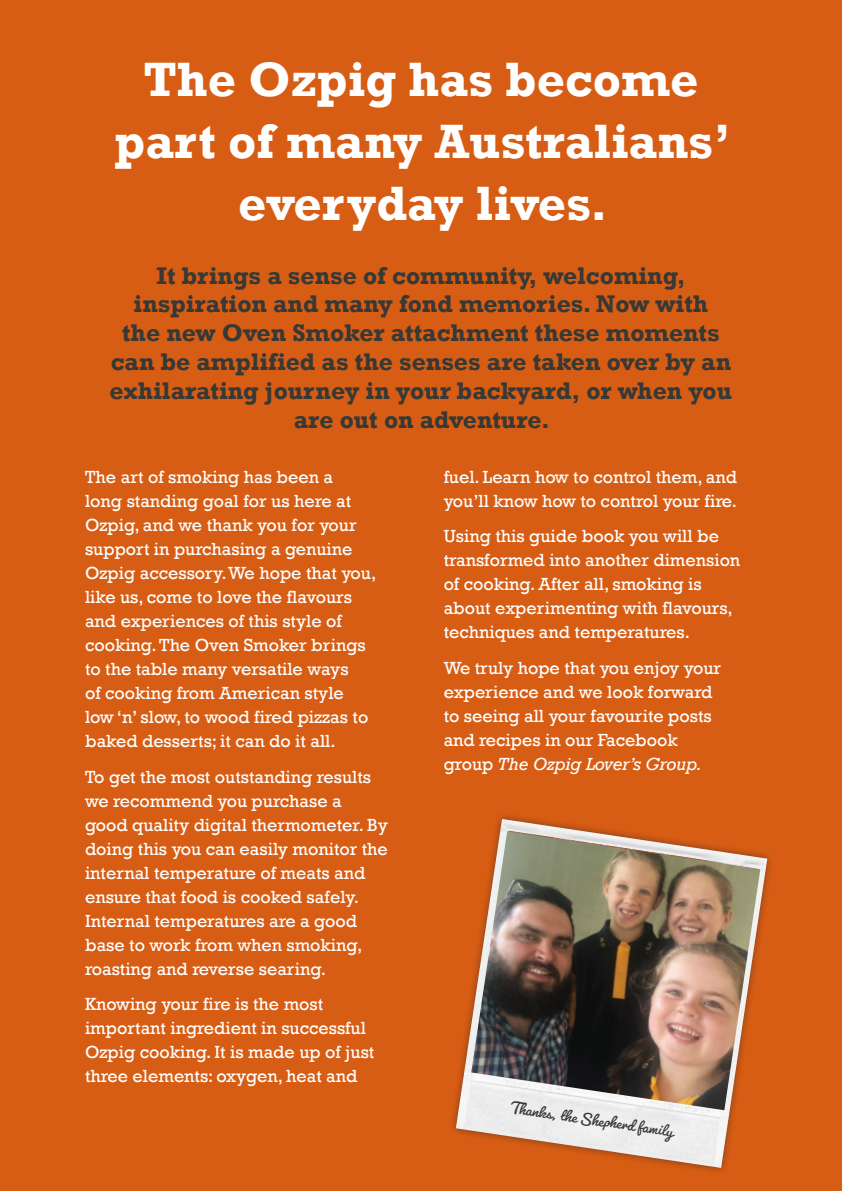
<style>
.page{position:relative;width:842px;height:1191px;background:#d75d14}
.page>*{position:absolute;margin:0;border:0;box-sizing:border-box;transform-origin:0 0}
.t1{font:700 49.4px/61.8px "Rockwell";color:#fff;text-align:center}
.t2{font:700 24.8px/28.8px "Rockwell";color:#383935;text-align:center}
.t3{font:18px/24px "Rockwell";color:#fff}
.t4{font:18px "Pacifico";color:#383935}
.s1{font-style:italic}
</style>
<div class="page">
<img style="left:456px;top:819px;width:311px;height:349px">
<img style="left:471px;top:831px;width:289px;height:279px">
<h1 class="t1" style="left:115px;top:49px;width:618px">The Ozpig has become part of many Australians’ everyday lives.</h1>
<p class="t2" style="left:110px;top:261px;width:624px">It brings a sense of community, welcoming, inspiration and many fond memories. Now with<br>the new Oven Smoker attachment these moments can be amplified as the senses are taken over by an exhilarating journey in your backyard, or when you are out on adventure.</p>
<p class="t3" style="left:85px;top:465px;width:293px">The art of smoking has been a<br>long standing goal for us here at<br>Ozpig, and we thank you for your support in purchasing a genuine<br>Ozpig accessory. We hope that you, like us, come to love the flavours and experiences of this style of cooking. The Oven Smoker brings to the table many versatile ways<br>of cooking from American style low ‘n’ slow, to wood fired pizzas to baked desserts; it can do it all.</p>
<p class="t3" style="left:85px;top:765px;width:304px">To get the most outstanding results we recommend you purchase a good quality digital thermometer. By doing this you can easily monitor the internal temperature of meats and ensure that food is cooked safely.<br>Internal temperatures are a good base to work from when smoking, roasting and reverse searing.</p>
<p class="t3" style="left:85px;top:992px;width:291px">Knowing your fire is the most important ingredient in successful Ozpig cooking. It is made up of just three elements: oxygen, heat and</p>
<p class="t3" style="left:444px;top:465px;width:295px">fuel. Learn how to control them, and you’ll know how to control your fire.</p>
<p class="t3" style="left:444px;top:525px;width:298px">Using this guide book you will be transformed into another dimension of cooking. After all, smoking is about experimenting with flavours, techniques and temperatures.</p>
<p class="t3" style="left:444px;top:656px;width:279px">We truly hope that you enjoy your experience and we look forward to seeing all your favourite posts and recipes in our Facebook group <span class="s1">The Ozpig Lover’s Group.</span></p>
<p class="t4" style="left:513px;top:1095px;width:165px;rotate:9deg">Thanks, the Shepherd family</p>
</div>
